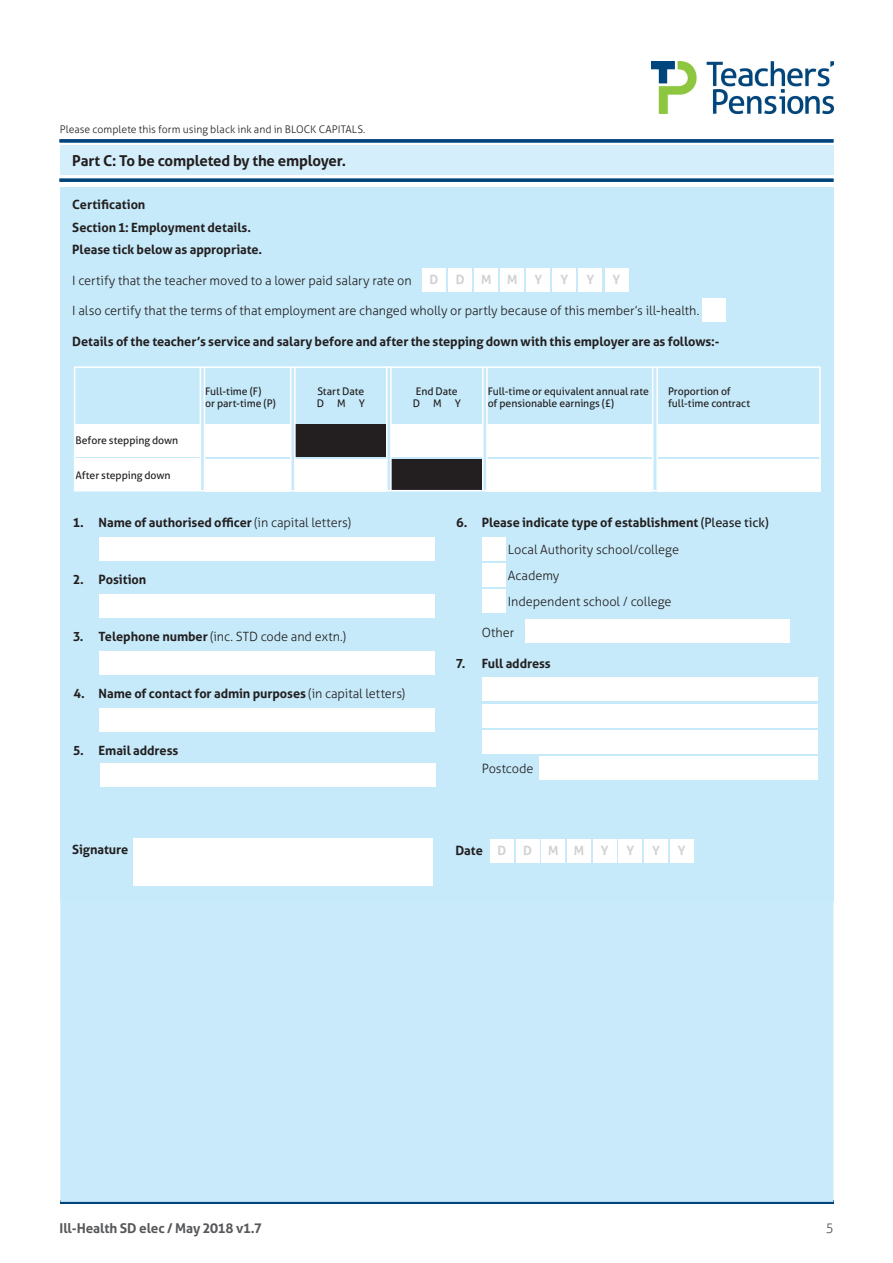
<style>
.page{position:relative;width:893px;height:1263px;background:#fff}
.page>*{position:absolute;margin:0;border:0;box-sizing:border-box;transform-origin:0 0}
.t1{font:700 15px "Aller";letter-spacing:-.015em;color:#231f20}
.t2{font:700 13.5px "Aller";letter-spacing:-.005em;color:#57585a}
.t3{font:300 13.5px "Aller";color:#57585a}
.Text_Entry_Label_DF{font:300 12.75px/26.4px "Aller";letter-spacing:-.005em;color:#231f20}
.Heading_3_DF{font:700 12.75px "Aller";letter-spacing:-.005em;color:#231f20}
.Text_Entry_Label_DF-2{font:700 12.75px "Aller";letter-spacing:-.005em;color:#231f20}
.t4{font:700 12.75px "Aller";color:#d1d2d4}
.t5{font:10.5px/12px "Aller";letter-spacing:-.005em;color:#231f20}
.t6{font:300 10.5px "Aller";color:#231f20}
.s1{font-weight:300}
.s2{font-weight:700}
.s3{font-weight:400}
</style>
<div class="page">
<hr style="left:60px;top:1200px;width:773px;height:3px;background:#00447b">
<img style="left:652px;top:61px;width:181px;height:52px">
<div style="left:60px;top:187px;width:773px;height:318px;background:#c6eafa"></div>
<div style="left:422px;top:268px;width:24px;height:23px;background:#fff"></div>
<div style="left:448px;top:268px;width:24px;height:23px;background:#fff"></div>
<div style="left:474px;top:268px;width:24px;height:23px;background:#fff"></div>
<div style="left:501px;top:268px;width:23px;height:23px;background:#fff"></div>
<div style="left:527px;top:268px;width:23px;height:23px;background:#fff"></div>
<div style="left:553px;top:268px;width:23px;height:23px;background:#fff"></div>
<div style="left:579px;top:268px;width:23px;height:23px;background:#fff"></div>
<div style="left:605px;top:268px;width:23px;height:23px;background:#fff"></div>
<div style="left:702px;top:299px;width:23px;height:23px;background:#fff"></div>
<div style="left:60px;top:145px;width:773px;height:30px;background:#d4effb"></div>
<hr style="left:60px;top:139px;width:773px;height:3px;background:#00447b">
<hr style="left:60px;top:179px;width:773px;height:3px;background:#00447b">
<div style="left:74px;top:424px;width:126px;height:32px;background:#fff"></div>
<div style="left:74px;top:459px;width:126px;height:32px;background:#fff"></div>
<div style="left:205px;top:424px;width:85px;height:32px;background:#fff"></div>
<div style="left:296px;top:424px;width:90px;height:32px;background:#231f20"></div>
<div style="left:205px;top:459px;width:85px;height:32px;background:#fff"></div>
<div style="left:296px;top:459px;width:90px;height:32px;background:#fff"></div>
<hr style="left:290px;top:367px;width:1px;height:124px;background:#fff">
<hr style="left:294px;top:367px;width:2px;height:124px;background:#fff">
<hr style="left:652px;top:368px;width:1px;height:122px;background:#fff">
<hr style="left:656px;top:368px;width:2px;height:122px;background:#fff">
<hr style="left:200px;top:367px;width:1px;height:124px;background:#fff">
<hr style="left:204px;top:367px;width:1px;height:124px;background:#fff">
<div style="left:488px;top:424px;width:164px;height:32px;background:#fff"></div>
<div style="left:488px;top:459px;width:164px;height:32px;background:#fff"></div>
<div style="left:392px;top:424px;width:90px;height:32px;background:#fff"></div>
<div style="left:391px;top:459px;width:91px;height:31px;background:#231f20"></div>
<div style="left:658px;top:424px;width:163px;height:32px;background:#fff"></div>
<div style="left:658px;top:459px;width:163px;height:32px;background:#fff"></div>
<div style="left:60px;top:505px;width:774px;height:314px;background:#c6eafa"></div>
<div style="left:99px;top:537px;width:336px;height:23px;background:#fff"></div>
<div style="left:99px;top:594px;width:336px;height:23px;background:#fff"></div>
<div style="left:99px;top:651px;width:336px;height:23px;background:#fff"></div>
<div style="left:99px;top:708px;width:336px;height:23px;background:#fff"></div>
<div style="left:482px;top:537px;width:23px;height:23px;background:#fff"></div>
<div style="left:482px;top:563px;width:23px;height:24px;background:#fff"></div>
<div style="left:482px;top:590px;width:23px;height:23px;background:#fff"></div>
<div style="left:482px;top:677px;width:336px;height:24px;background:#fff"></div>
<div style="left:482px;top:704px;width:336px;height:23px;background:#fff"></div>
<div style="left:482px;top:730px;width:336px;height:24px;background:#fff"></div>
<div style="left:539px;top:757px;width:279px;height:23px;background:#fff"></div>
<hr style="left:386px;top:366px;width:1px;height:124px;background:#fff">
<hr style="left:390px;top:366px;width:2px;height:124px;background:#fff">
<hr style="left:482px;top:368px;width:2px;height:122px;background:#fff">
<hr style="left:486px;top:368px;width:2px;height:122px;background:#fff">
<div style="left:74px;top:366px;width:747px;height:125px;border:2px solid #fff"></div>
<div style="left:60px;top:819px;width:773px;height:81px;background:#c6eafa"></div>
<div style="left:133px;top:839px;width:300px;height:47px;background:#fff"></div>
<div style="left:490px;top:839px;width:24px;height:23px;background:#fff"></div>
<div style="left:516px;top:839px;width:23px;height:23px;background:#fff"></div>
<div style="left:542px;top:839px;width:23px;height:23px;background:#fff"></div>
<div style="left:567px;top:839px;width:24px;height:23px;background:#fff"></div>
<div style="left:593px;top:839px;width:23px;height:23px;background:#fff"></div>
<div style="left:619px;top:839px;width:23px;height:23px;background:#fff"></div>
<div style="left:644px;top:839px;width:24px;height:23px;background:#fff"></div>
<div style="left:670px;top:839px;width:23px;height:23px;background:#fff"></div>
<div style="left:60px;top:900px;width:773px;height:302px;background:#c8eafa;border:2px solid #c8ebfa"></div>
<div style="left:526px;top:620px;width:264px;height:23px;background:#fff"></div>
<div style="left:100px;top:763px;width:336px;height:24px;background:#fff"></div>
<p class="t6" style="left:60px;top:123px;width:307px">Please complete this form using black ink and in BLOCK CAPITALS.</p>
<p class="t1" style="left:103px;top:151px;width:11px">B</p>
<p class="t1" style="left:72px;top:151px;width:275px">Part C: To be completed by the employer.</p>
<p class="Heading_3_DF" style="left:72px;top:197px;width:75px">Certification</p>
<p class="Heading_3_DF" style="left:72px;top:219px;width:180px">Section 1: Employment details.</p>
<p class="Heading_3_DF" style="left:72px;top:241px;width:192px">Please tick below as appropriate.</p>
<p class="Text_Entry_Label_DF" style="left:72px;top:267px;width:341px">I certify that the teacher moved to a lower paid salary rate on</p>
<p class="t4" style="left:430px;top:272px;width:10px">D</p>
<p class="t4" style="left:456px;top:272px;width:10px">D</p>
<p class="t4" style="left:481px;top:272px;width:12px">M</p>
<p class="t4" style="left:507px;top:272px;width:12px">M</p>
<p class="t4" style="left:534px;top:272px;width:9px">Y</p>
<p class="t4" style="left:560px;top:272px;width:9px">Y</p>
<p class="t4" style="left:587px;top:272px;width:9px">Y</p>
<p class="t4" style="left:613px;top:272px;width:9px">Y</p>
<p class="Text_Entry_Label_DF" style="left:72px;top:297px;width:628px">I also certify that the terms of that employment are changed wholly or partly because of this member’s ill-health.</p>
<p class="Heading_3_DF" style="left:72px;top:333px;width:649px">Details of the teacher’s service and salary before and after the stepping down with this employer are as follows:-</p>
<p class="t5" style="left:75px;top:434px;width:104px">Before stepping down</p>
<p class="t5" style="left:75px;top:469px;width:97px">After stepping down</p>
<p class="t5" style="left:205px;top:386px;width:72px">Full-time (F)<br>or part-time (P)</p>
<p class="t5" style="left:317px;top:386px;width:50px">Start Date<br>D M Y</p>
<p class="t5" style="left:488px;top:386px;width:163px">Full-time or equivalent annual rate of pensionable earnings (£)</p>
<p class="t5" style="left:413px;top:386px;width:50px;text-align:center">End Date<br>D M Y</p>
<p class="t5" style="left:668px;top:386px;width:84px">Proportion of full-time contract</p>
<p class="Text_Entry_Label_DF-2" style="left:73px;top:515px;width:280px">1. Name of authorised officer <span class="s1">(in capital letters)</span></p>
<p class="Text_Entry_Label_DF-2" style="left:73px;top:572px;width:75px">2. Position</p>
<p class="Text_Entry_Label_DF" style="left:73px;top:624px;width:275px"><span class="s2">3. Telephone number</span> (inc. STD code and extn.)</p>
<p class="Text_Entry_Label_DF-2" style="left:73px;top:686px;width:334px">4. Name of contact for admin purposes <span class="s1">(in capital letters)</span></p>
<p class="Text_Entry_Label_DF-2" style="left:73px;top:743px;width:107px">5. Email address</p>
<p class="Text_Entry_Label_DF" style="left:508px;top:509px;width:262px;text-indent:-52px"><span class="s2">6. Please indicate type of establishment</span> <span class="s3">(Please tick)<br></span>Local Authority school/college<br>Academy<br>Independent school / college</p>
<p class="Text_Entry_Label_DF" style="left:482px;top:619px;width:34px">Other</p>
<p class="Heading_3_DF" style="left:456px;top:655px;width:96px">7. Full address</p>
<p class="Text_Entry_Label_DF" style="left:482px;top:756px;width:53px">Postcode</p>
<p class="Text_Entry_Label_DF-2" style="left:72px;top:841px;width:58px">Signature</p>
<p class="Text_Entry_Label_DF-2" style="left:455px;top:843px;width:29px">Date</p>
<p class="t4" style="left:497px;top:843px;width:10px">D</p>
<p class="t4" style="left:523px;top:843px;width:10px">D</p>
<p class="t4" style="left:548px;top:843px;width:12px">M</p>
<p class="t4" style="left:574px;top:843px;width:12px">M</p>
<p class="t4" style="left:601px;top:843px;width:9px">Y</p>
<p class="t4" style="left:626px;top:843px;width:9px">Y</p>
<p class="t4" style="left:652px;top:843px;width:9px">Y</p>
<p class="t4" style="left:678px;top:843px;width:9px">Y</p>
<p class="t2" style="left:60px;top:1220px;width:204px">Ill-Health SD elec / May 2018 v1.7</p>
<p class="t3" style="left:826px;top:1220px;width:9px">5</p>
</div>
